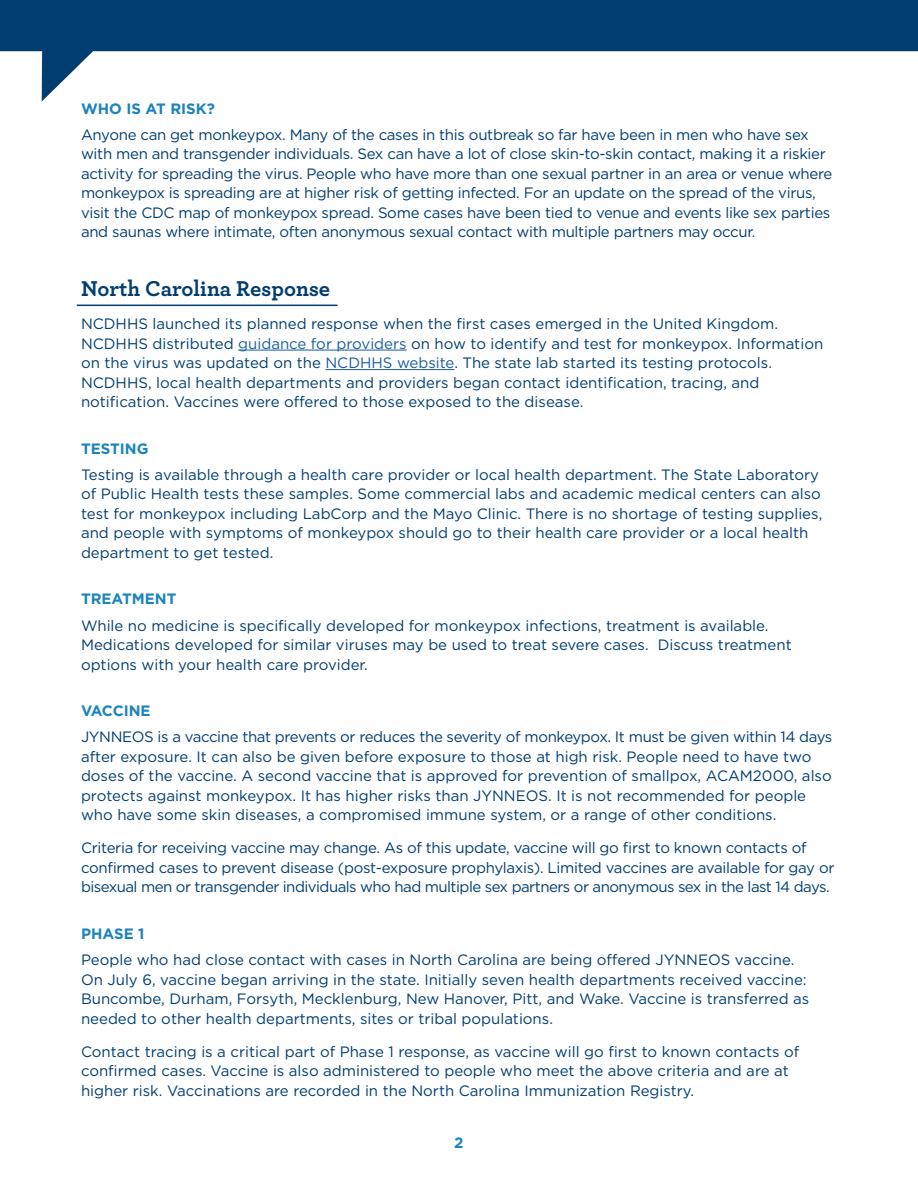
<style>
.page{position:relative;width:918px;height:1188px;background:#fff}
.page>*{position:absolute;margin:0;border:0;box-sizing:border-box;transform-origin:0 0}
.t1{font:700 22.5px "Archer";color:#003d71}
.t2{font:15px/19.5px "Gotham";color:#003d71}
.t3{font:15px/19.5px "Gotham";letter-spacing:-.02em;color:#003d71}
.t4{font:15px/19.5px "Gotham";letter-spacing:-.025em;color:#003d71}
.t5{font:700 15px "Gotham";color:#1b83be}
.s1{color:#175d9e}
</style>
<div class="page">
<svg style="left:0;top:0;width:918px;height:102px;fill:#003d71"></svg>
<hr style="left:238px;top:350px;width:169px;height:1px;background:#175d9e">
<hr style="left:325px;top:369px;width:129px;height:1px;background:#175d9e">
<hr style="left:77px;top:305px;width:260px;height:1px;background:#003d71">
<h3 class="t5" style="left:81px;top:98px;width:135px">WHO IS AT RISK?</h3>
<p class="t3" style="left:81px;top:124px;width:753px">Anyone can get monkeypox. Many of the cases in this outbreak so far have been in men who have sex with men and transgender individuals. Sex can have a lot of close skin-to-skin contact, making it a riskier activity for spreading the virus. People who have more than one sexual partner in an area or venue where monkeypox is spreading are at higher risk of getting infected. For an update on the spread of the virus, visit the CDC map of monkeypox spread. Some cases have been tied to venue and events like sex parties and saunas where intimate, often anonymous sexual contact with multiple partners may occur.</p>
<h2 class="t1" style="left:81px;top:271px;width:251px">North Carolina Response</h2>
<p class="t2" style="left:81px;top:314px;width:744px">NCDHHS launched its planned response when the first cases emerged in the United Kingdom.<br>NCDHHS distributed <span class="s1">guidance for providers</span> on how to identify and test for monkeypox. Information on the virus was updated on the <span class="s1">NCDHHS website</span>. The state lab started its testing protocols.<br>NCDHHS, local health departments and providers began contact identification, tracing, and notification. Vaccines were offered to those exposed to the disease.</p>
<h3 class="t5" style="left:81px;top:438px;width:69px">TESTING</h3>
<p class="t2" style="left:81px;top:464px;width:743px">Testing is available through a health care provider or local health department. The State Laboratory of Public Health tests these samples. Some commercial labs and academic medical centers can also test for monkeypox including LabCorp and the Mayo Clinic. There is no shortage of testing supplies, and people with symptoms of monkeypox should go to their health care provider or a local health department to get tested.</p>
<h3 class="t5" style="left:81px;top:589px;width:97px">TREATMENT</h3>
<p class="t2" style="left:81px;top:615px;width:712px">While no medicine is specifically developed for monkeypox infections, treatment is available.<br>Medications developed for similar viruses may be used to treat severe cases. Discuss treatment options with your health care provider.</p>
<h3 class="t5" style="left:81px;top:701px;width:71px">VACCINE</h3>
<p class="t2" style="left:81px;top:727px;width:753px">JYNNEOS is a vaccine that prevents or reduces the severity of monkeypox. It must be given within 14 days after exposure. It can also be given before exposure to those at high risk. People need to have two doses of the vaccine. A second vaccine that is approved for prevention of smallpox, ACAM2000, also protects against monkeypox. It has higher risks than JYNNEOS. It is not recommended for people who have some skin diseases, a compromised immune system, or a range of other conditions.</p>
<p class="t4" style="left:81px;top:838px;width:755px">Criteria for receiving vaccine may change. As of this update, vaccine will go first to known contacts of confirmed cases to prevent disease (post-exposure prophylaxis). Limited vaccines are available for gay or bisexual men or transgender individuals who had multiple sex partners or anonymous sex in the last 14 days.</p>
<h3 class="t5" style="left:81px;top:924px;width:65px">PHASE 1</h3>
<p class="t2" style="left:81px;top:950px;width:730px">People who had close contact with cases in North Carolina are being offered JYNNEOS vaccine.<br>On July 6, vaccine began arriving in the state. Initially seven health departments received vaccine:<br>Buncombe, Durham, Forsyth, Mecklenburg, New Hanover, Pitt, and Wake. Vaccine is transferred as needed to other health departments, sites or tribal populations.</p>
<p class="t2" style="left:81px;top:1041px;width:720px">Contact tracing is a critical part of Phase 1 response, as vaccine will go first to known contacts of confirmed cases. Vaccine is also administered to people who meet the above criteria and are at higher risk. Vaccinations are recorded in the North Carolina Immunization Registry.</p>
<p class="t5" style="left:454px;top:1133px;width:11px">2</p>
</div>
